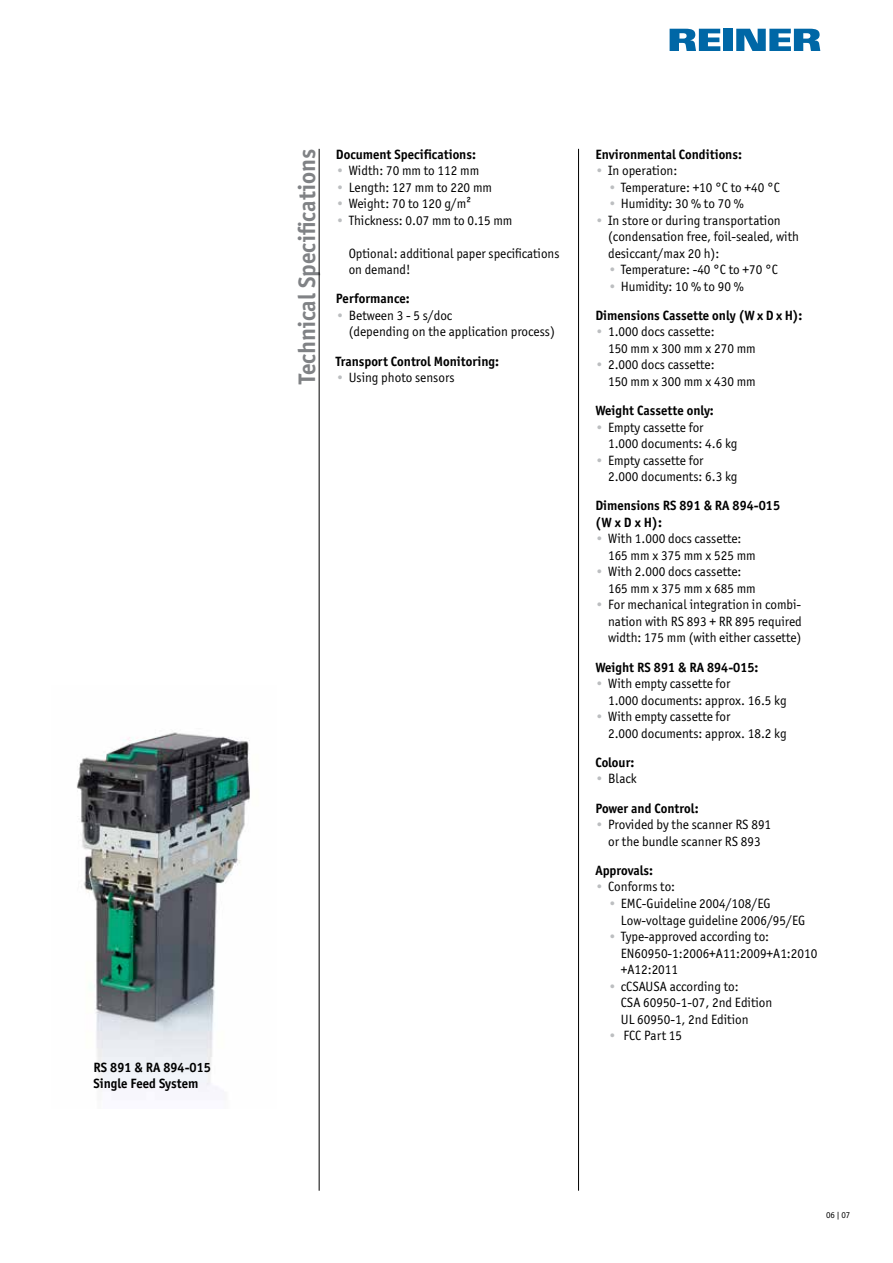
<style>
.page{position:relative;width:893px;height:1263px;background:#fff}
.page>*{position:absolute;margin:0;border:0;box-sizing:border-box;transform-origin:0 0}
.t1{font:700 24px "Officina Sans ITC Pro";color:#808285}
.t2{font:13.5px/16.5px "Officina Sans ITC Pro";color:#000}
.t3{font:700 13.5px/29.2px "Officina Sans ITC Pro";color:#000}
.t4{font:9px "Officina Sans ITC Pro";color:#000}
.s1{color:#bcbec0}
.s2{font-weight:400;color:#bcbec0}
.s3{font-weight:400}
</style>
<div class="page">
<svg style="left:670px;top:29px;width:50px;height:22px"></svg>
<div style="left:723px;top:29px;width:10px;height:22px;background:#0067a6"></div>
<svg style="left:736px;top:29px;width:84px;height:22px"></svg>
<img style="left:76px;top:732px;width:174px;height:360px">
<hr style="left:578px;top:149px;width:1px;height:1042px;background:#000">
<hr style="left:319px;top:149px;width:1px;height:1042px;background:#000">
<p class="t3" style="left:94px;top:1058px;width:119px;line-height:16.5px">RS 891 &amp; RA 894-015<br>Single Feed System</p>
<h1 class="t1" style="left:292px;top:384px;width:237px;rotate:-90deg">Technical Specifications</h1>
<p class="t3" style="left:336px;top:139px;width:141px">Document Specifications:</p>
<p class="t2" style="left:337px;top:162px;width:144px"><span class="s1">•</span> Width: 70 mm to 112 mm</p>
<p class="t2" style="left:337px;top:179px;width:157px"><span class="s1">•</span> Length: 127 mm to 220 mm</p>
<p class="t2" style="left:337px;top:195px;width:136px"><span class="s1">•</span> Weight: 70 to 120 g/m²</p>
<p class="t2" style="left:337px;top:212px;width:177px"><span class="s1">•</span> Thickness: 0.07 mm to 0.15 mm</p>
<p class="t2" style="left:349px;top:245px;width:212px">Optional: additional paper specifications on demand!</p>
<p class="t3" style="left:336px;top:284px;width:75px">Performance:</p>
<p class="t2" style="left:349px;top:307px;width:208px;text-indent:-12px"><span class="s1">•</span> Between 3 - 5 s/doc<br>(depending on the application process)</p>
<p class="t3" style="left:336px;top:346px;width:165px">Transport Control Monitoring:</p>
<p class="t2" style="left:337px;top:369px;width:119px"><span class="s1">•</span> Using photo sensors</p>
<p class="t3" style="left:595px;top:139px;width:148px">Environmental Conditions:</p>
<p class="t2" style="left:596px;top:162px;width:83px"><span class="s1">•</span> In operation:</p>
<p class="t2" style="left:609px;top:179px;width:172px"><span class="s1">•</span> Temperature: +10 °C to +40 °C</p>
<p class="t2" style="left:609px;top:195px;width:136px"><span class="s1">•</span> Humidity: 30 % to 70 %</p>
<p class="t2" style="left:608px;top:212px;width:193px;text-indent:-12px"><span class="s1">•</span> In store or during transportation (condensation free, foil-sealed, with desiccant/max 20 h):</p>
<p class="t2" style="left:609px;top:261px;width:170px"><span class="s1">•</span> Temperature: -40 °C to +70 °C</p>
<p class="t3" style="left:595px;top:271px;width:208px;text-indent:14px"><span class="s2">•</span> <span class="s3">Humidity: 10 % to 90 %<br></span>Dimensions Cassette only (W x D x H):</p>
<p class="t2" style="left:608px;top:323px;width:149px;text-indent:-12px"><span class="s1">•</span> 1.000 docs cassette:<br>150 mm x 300 mm x 270 mm</p>
<p class="t2" style="left:608px;top:356px;width:149px;text-indent:-12px"><span class="s1">•</span> 2.000 docs cassette:<br>150 mm x 300 mm x 430 mm</p>
<p class="t3" style="left:595px;top:396px;width:120px">Weight Cassette only:</p>
<p class="t2" style="left:608px;top:419px;width:131px;text-indent:-12px"><span class="s1">•</span> Empty cassette for<br>1.000 documents: 4.6 kg</p>
<p class="t2" style="left:608px;top:452px;width:131px;text-indent:-12px"><span class="s1">•</span> Empty cassette for<br>2.000 documents: 6.3 kg</p>
<p class="t3" style="left:595px;top:497px;width:186px;line-height:16.5px">Dimensions RS 891 &amp; RA 894-015 (W x D x H):</p>
<p class="t2" style="left:608px;top:530px;width:149px;text-indent:-12px"><span class="s1">•</span> With 1.000 docs cassette:<br>165 mm x 375 mm x 525 mm</p>
<p class="t2" style="left:608px;top:563px;width:149px;text-indent:-12px"><span class="s1">•</span> With 2.000 docs cassette:<br>165 mm x 375 mm x 685 mm</p>
<p class="t2" style="left:608px;top:596px;width:195px;text-align:justify;text-indent:-12px"><span class="s1">•</span> For mechanical integration in combi&shy;nation with RS 893 + RR 895 required width: 175 mm (with either cassette)</p>
<p class="t3" style="left:595px;top:652px;width:165px">Weight RS 891 &amp; RA 894-015:</p>
<p class="t2" style="left:608px;top:675px;width:180px;text-indent:-12px"><span class="s1">•</span> With empty cassette for<br>1.000 documents: approx. 16.5 kg</p>
<p class="t2" style="left:608px;top:708px;width:180px;text-indent:-12px"><span class="s1">•</span> With empty cassette for<br>2.000 documents: approx. 18.2 kg</p>
<p class="t3" style="left:595px;top:748px;width:40px">Colour:</p>
<p class="t3" style="left:595px;top:764px;width:105px"><span class="s2">•</span> <span class="s3">Black<br></span>Power and Control:</p>
<p class="t2" style="left:596px;top:816px;width:176px;text-align:center"><span class="s1">•</span> Provided by the scanner RS 891 or the bundle scanner RS 893</p>
<p class="t3" style="left:595px;top:856px;width:59px">Approvals:</p>
<p class="t2" style="left:596px;top:879px;width:80px"><span class="s1">•</span> Conforms to:</p>
<p class="t2" style="left:621px;top:895px;width:186px;text-indent:-12px"><span class="s1">•</span> EMC-Guideline 2004/108/EG<br>Low-voltage guideline 2006/95/EG</p>
<p class="t2" style="left:621px;top:928px;width:198px;text-indent:-12px"><span class="s1">•</span> Type-approved according to:<br>EN60950-1:2006+A11:2009+A1:2010 +A12:2011</p>
<p class="t2" style="left:621px;top:978px;width:153px;text-indent:-12px"><span class="s1">•</span> cCSAUSA according to:<br>CSA 60950-1-07, 2nd Edition<br>UL 60950-1, 2nd Edition</p>
<p class="t2" style="left:609px;top:1027px;width:75px"><span class="s1">•</span> FCC Part 15</p>
<p class="t4" style="left:826px;top:1210px;width:26px">06 | 07</p>
</div>
